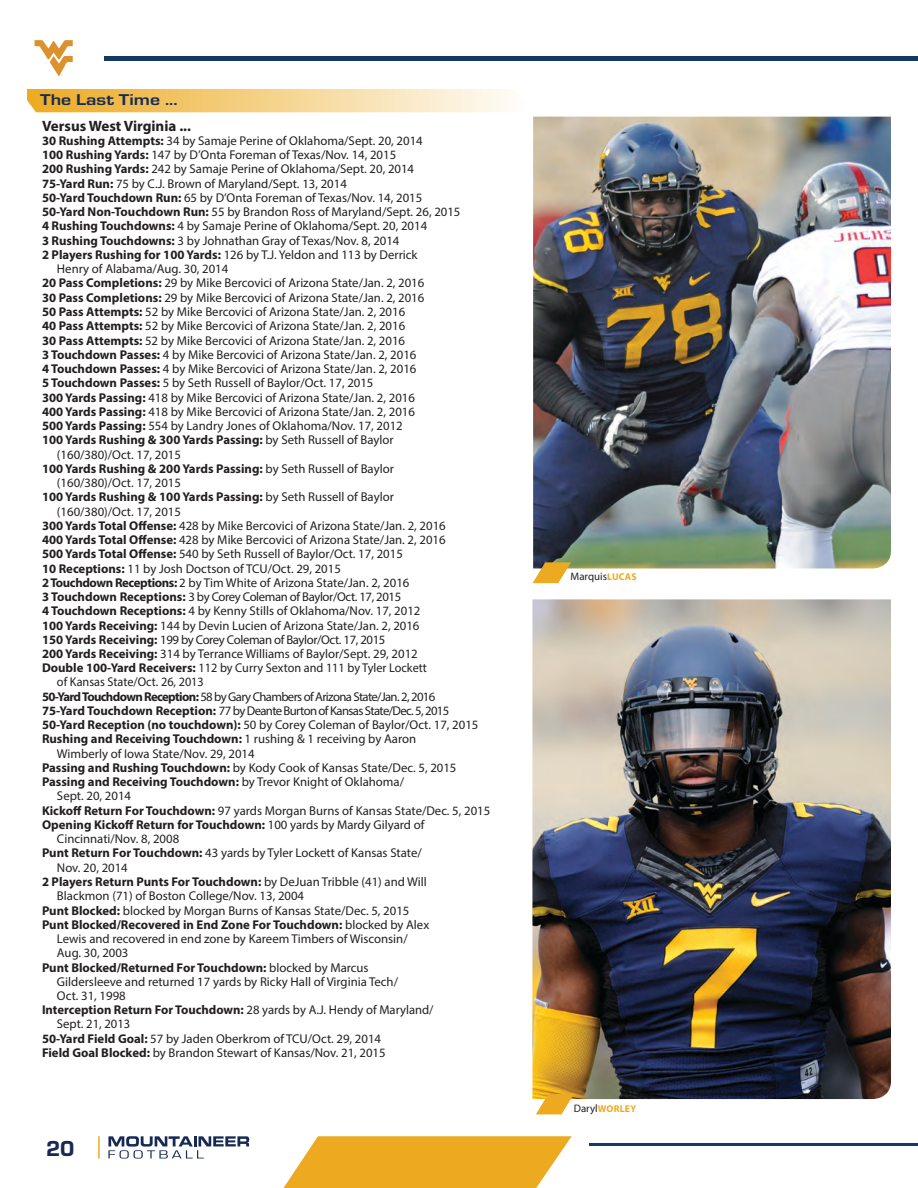
<style>
.page{position:relative;width:918px;height:1188px;background:#fff}
.page>*{position:absolute;margin:0;border:0;box-sizing:border-box;transform-origin:0 0}
.t1{font:22.5px "Eurostile Hea";color:#172a55}
.t2{font:700 16.2px "Eurostile";color:#172a55;scale:1.22 1}
.t3{font:700 15px "Myriad Pro";color:#231f20}
.t4{font:12.75px "Myriad Pro";color:#231f20}
.t5{font:700 12.75px "Myriad Pro";color:#231f20}
.t6{font:12.75px "Myriad Pro";letter-spacing:-.05em;color:#231f20}
.t7{font:12.75px "Myriad Pro";letter-spacing:-.03em;color:#231f20}
.t8{font:12.75px "Myriad Pro";color:#231f20;scale:.96 1}
.t9{font:10.8px "Myriad Pro";color:#231f20}
.t10{font:700 9.9px "Myriad Pro";letter-spacing:.02em;color:#edaa20}
.s1{font-weight:700}
.s2{font-weight:400}
.s3{font-weight:700;font-size:9.9px;color:#edaa20}
.s4{font-weight:400;font-size:10.8px;color:#231f20}
</style>
<div class="page">
<svg style="left:35px;top:40px;width:38px;height:36px"></svg>
<hr style="left:105px;top:56px;width:813px;height:4px;background:#163963">
<hr style="left:590px;top:1143px;width:328px;height:3px;background:#163963">
<svg style="left:108px;top:1136px;width:464px;height:52px"></svg>
<hr style="left:98px;top:1136px;width:2px;height:23px;background:#edaa20">
<svg style="left:27px;top:89px;width:482px;height:23px;background:#f5d28b"></svg>
<img style="left:533px;top:117px;width:358px;height:451px">
<img style="left:532px;top:599px;width:359px;height:500px">
<svg style="left:533px;top:562px;width:38px;height:21px"></svg>
<svg style="left:536px;top:1094px;width:38px;height:20px"></svg>
<p class="t2" style="left:40px;top:91px;width:114px">The Last Time ...</p>
<p class="t3" style="left:42px;top:116px;width:151px">Versus West Virginia ...</p>
<p class="t4" style="left:42px;top:133px;width:382px"><span class="s1">30 Rushing Attempts:</span> 34 by Samaje Perine of Oklahoma/Sept. 20, 2014</p>
<p class="t4" style="left:42px;top:147px;width:356px"><span class="s1">100 Rushing Yards:</span> 147 by D’Onta Foreman of Texas/Nov. 14, 2015</p>
<p class="t4" style="left:42px;top:161px;width:374px"><span class="s1">200 Rushing Yards:</span> 242 by Samaje Perine of Oklahoma/Sept. 20, 2014</p>
<p class="t4" style="left:42px;top:176px;width:306px"><span class="s1">75-Yard Run:</span> 75 by C.J. Brown of Maryland/Sept. 13, 2014</p>
<p class="t4" style="left:42px;top:190px;width:382px"><span class="s1">50-Yard Touchdown Run:</span> 65 by D’Onta Foreman of Texas/Nov. 14, 2015</p>
<p class="t4" style="left:42px;top:204px;width:420px"><span class="s1">50-Yard Non-Touchdown Run:</span> 55 by Brandon Ross of Maryland/Sept. 26, 2015</p>
<p class="t4" style="left:42px;top:218px;width:387px"><span class="s1">4 Rushing Touchdowns:</span> 4 by Samaje Perine of Oklahoma/Sept. 20, 2014</p>
<p class="t4" style="left:42px;top:233px;width:359px"><span class="s1">3 Rushing Touchdowns:</span> 3 by Johnathan Gray of Texas/Nov. 8, 2014</p>
<p class="t4" style="left:42px;top:247px;width:377px"><span class="s1">2 Players Rushing for 100 Yards:</span> 126 by T.J. Yeldon and 113 by Derrick</p>
<p class="t4" style="left:57px;top:261px;width:173px">Henry of Alabama/Aug. 30, 2014</p>
<p class="t4" style="left:42px;top:275px;width:384px"><span class="s1">20 Pass Completions:</span> 29 by Mike Bercovici of Arizona State/Jan. 2, 2016</p>
<p class="t4" style="left:42px;top:290px;width:384px"><span class="s1">30 Pass Completions:</span> 29 by Mike Bercovici of Arizona State/Jan. 2, 2016</p>
<p class="t4" style="left:42px;top:304px;width:365px"><span class="s1">50 Pass Attempts:</span> 52 by Mike Bercovici of Arizona State/Jan. 2, 2016</p>
<p class="t4" style="left:42px;top:318px;width:365px"><span class="s1">40 Pass Attempts:</span> 52 by Mike Bercovici of Arizona State/Jan. 2, 2016</p>
<p class="t4" style="left:42px;top:332px;width:365px"><span class="s1">30 Pass Attempts:</span> 52 by Mike Bercovici of Arizona State/Jan. 2, 2016</p>
<p class="t4" style="left:42px;top:347px;width:376px"><span class="s1">3 Touchdown Passes:</span> 4 by Mike Bercovici of Arizona State/Jan. 2, 2016</p>
<p class="t4" style="left:42px;top:361px;width:376px"><span class="s1">4 Touchdown Passes:</span> 4 by Mike Bercovici of Arizona State/Jan. 2, 2016</p>
<p class="t4" style="left:42px;top:375px;width:333px"><span class="s1">5 Touchdown Passes:</span> 5 by Seth Russell of Baylor/Oct. 17, 2015</p>
<p class="t4" style="left:42px;top:389px;width:374px"><span class="s1">300 Yards Passing:</span> 418 by Mike Bercovici of Arizona State/Jan. 2, 2016</p>
<p class="t4" style="left:42px;top:404px;width:374px"><span class="s1">400 Yards Passing:</span> 418 by Mike Bercovici of Arizona State/Jan. 2, 2016</p>
<p class="t4" style="left:42px;top:418px;width:362px"><span class="s1">500 Yards Passing:</span> 554 by Landry Jones of Oklahoma/Nov. 17, 2012</p>
<p class="t5" style="left:42px;top:432px;width:353px">100 Yards Rushing &amp; 300 Yards Passing: <span class="s2">by Seth Russell of Baylor</span></p>
<p class="t4" style="left:57px;top:446px;width:126px">(160/380)/Oct. 17, 2015</p>
<p class="t5" style="left:42px;top:460px;width:353px">100 Yards Rushing &amp; 200 Yards Passing: <span class="s2">by Seth Russell of Baylor</span></p>
<p class="t4" style="left:57px;top:475px;width:126px">(160/380)/Oct. 17, 2015</p>
<p class="t5" style="left:42px;top:489px;width:353px">100 Yards Rushing &amp; 100 Yards Passing: <span class="s2">by Seth Russell of Baylor</span></p>
<p class="t4" style="left:57px;top:503px;width:126px">(160/380)/Oct. 17, 2015</p>
<p class="t4" style="left:42px;top:518px;width:405px"><span class="s1">300 Yards Total Offense:</span> 428 by Mike Bercovici of Arizona State/Jan. 2, 2016</p>
<p class="t4" style="left:42px;top:532px;width:405px"><span class="s1">400 Yards Total Offense:</span> 428 by Mike Bercovici of Arizona State/Jan. 2, 2016</p>
<p class="t4" style="left:42px;top:546px;width:362px"><span class="s1">500 Yards Total Offense:</span> 540 by Seth Russell of Baylor/Oct. 17, 2015</p>
<p class="t4" style="left:42px;top:560px;width:300px"><span class="s1">10 Receptions:</span> 11 by Josh Doctson of TCU/Oct. 29, 2015</p>
<p class="t4" style="left:42px;top:575px;width:369px"><span class="s1">2 Touchdown Receptions:</span> 2 by Tim White of Arizona State/Jan. 2, 2016</p>
<p class="t7" style="left:42px;top:589px;width:361px"><span class="s1">3 Touchdown Receptions:</span> 3 by Corey Coleman of Baylor/Oct. 17, 2015</p>
<p class="t4" style="left:42px;top:603px;width:380px"><span class="s1">4 Touchdown Receptions:</span> 4 by Kenny Stills of Oklahoma/Nov. 17, 2012</p>
<p class="t4" style="left:42px;top:617px;width:379px"><span class="s1">100 Yards Receiving:</span> 144 by Devin Lucien of Arizona State/Jan. 2, 2016</p>
<p class="t7" style="left:42px;top:632px;width:345px"><span class="s1">150 Yards Receiving:</span> 199 by Corey Coleman of Baylor/Oct. 17, 2015</p>
<p class="t4" style="left:42px;top:646px;width:377px"><span class="s1">200 Yards Receiving:</span> 314 by Terrance Williams of Baylor/Sept. 29, 2012</p>
<p class="t8" style="left:42px;top:660px;width:403px"><span class="s1">Double 100-Yard Receivers:</span> 112 by Curry Sexton and 111 by Tyler Lockett</p>
<p class="t8" style="left:57px;top:674px;width:155px">of Kansas State/Oct. 26, 2013</p>
<p class="t6" style="left:42px;top:689px;width:395px"><span class="s1">50-Yard Touchdown Reception:</span> 58 by Gary Chambers of Arizona State/Jan. 2, 2016</p>
<p class="t6" style="left:42px;top:703px;width:409px"><span class="s1">75-Yard Touchdown Reception:</span> 77 by Deante Burton of Kansas State/Dec. 5, 2015</p>
<p class="t4" style="left:42px;top:717px;width:438px"><span class="s1">50-Yard Reception (no touchdown):</span> 50 by Corey Coleman of Baylor/Oct. 17, 2015</p>
<p class="t5" style="left:42px;top:731px;width:376px">Rushing and Receiving Touchdown: <span class="s2">1 rushing &amp; 1 receiving by Aaron</span></p>
<p class="t4" style="left:57px;top:746px;width:199px">Wimberly of Iowa State/Nov. 29, 2014</p>
<p class="t4" style="left:42px;top:760px;width:416px"><span class="s1">Passing and Rushing Touchdown:</span> by Kody Cook of Kansas State/Dec. 5, 2015</p>
<p class="t5" style="left:42px;top:774px;width:364px">Passing and Receiving Touchdown: <span class="s2">by Trevor Knight of Oklahoma/</span></p>
<p class="t4" style="left:57px;top:788px;width:76px">Sept. 20, 2014</p>
<p class="t4" style="left:42px;top:803px;width:450px"><span class="s1">Kickoff Return For Touchdown:</span> 97 yards Morgan Burns of Kansas State/Dec. 5, 2015</p>
<p class="t5" style="left:42px;top:816px;width:384px">Opening Kickoff Return for Touchdown: <span class="s2">100 yards by Mardy Gilyard of</span></p>
<p class="t4" style="left:57px;top:831px;width:124px">Cincinnati/Nov. 8, 2008</p>
<p class="t4" style="left:42px;top:845px;width:381px"><span class="s1">Punt Return For Touchdown:</span> 43 yards by Tyler Lockett of Kansas State/</p>
<p class="t4" style="left:57px;top:860px;width:72px">Nov. 20, 2014</p>
<p class="t5" style="left:42px;top:873px;width:386px">2 Players Return Punts For Touchdown: <span class="s2">by DeJuan Tribble (41) and Will</span></p>
<p class="t4" style="left:57px;top:888px;width:249px">Blackmon (71) of Boston College/Nov. 13, 2004</p>
<p class="t4" style="left:42px;top:902px;width:369px"><span class="s1">Punt Blocked:</span> blocked by Morgan Burns of Kansas State/Dec. 5, 2015</p>
<p class="t5" style="left:42px;top:916px;width:389px">Punt Blocked/Recovered in End Zone For Touchdown: <span class="s2">blocked by Alex</span></p>
<p class="t4" style="left:57px;top:931px;width:352px">Lewis and recovered in end zone by Kareem Timbers of Wisconsin/</p>
<p class="t4" style="left:57px;top:945px;width:73px">Aug. 30, 2003</p>
<p class="t5" style="left:42px;top:959px;width:328px">Punt Blocked/Returned For Touchdown: <span class="s2">blocked by Marcus</span></p>
<p class="t4" style="left:57px;top:974px;width:343px">Gildersleeve and returned 17 yards by Ricky Hall of Virginia Tech/</p>
<p class="t4" style="left:57px;top:988px;width:70px">Oct. 31, 1998</p>
<p class="t5" style="left:42px;top:1002px;width:393px">Interception Return For Touchdown: <span class="s2">28 yards by A.J. Hendy of Maryland/</span></p>
<p class="t4" style="left:57px;top:1016px;width:75px">Sept. 21, 2013</p>
<p class="t4" style="left:42px;top:1031px;width:341px"><span class="s1">50-Yard Field Goal:</span> 57 by Jaden Oberkrom of TCU/Oct. 29, 2014</p>
<p class="t4" style="left:42px;top:1045px;width:345px"><span class="s1">Field Goal Blocked:</span> by Brandon Stewart of Kansas/Nov. 21, 2015</p>
<h1 class="t1" style="left:46px;top:1136px;width:30px">20</h1>
<p class="t9" style="left:571px;top:570px;width:68px">Marquis<span class="s3">LUCAS</span></p>
<p class="t10" style="left:574px;top:1102px;width:64px"><span class="s4">Daryl</span>WORLEY</p>
</div>
